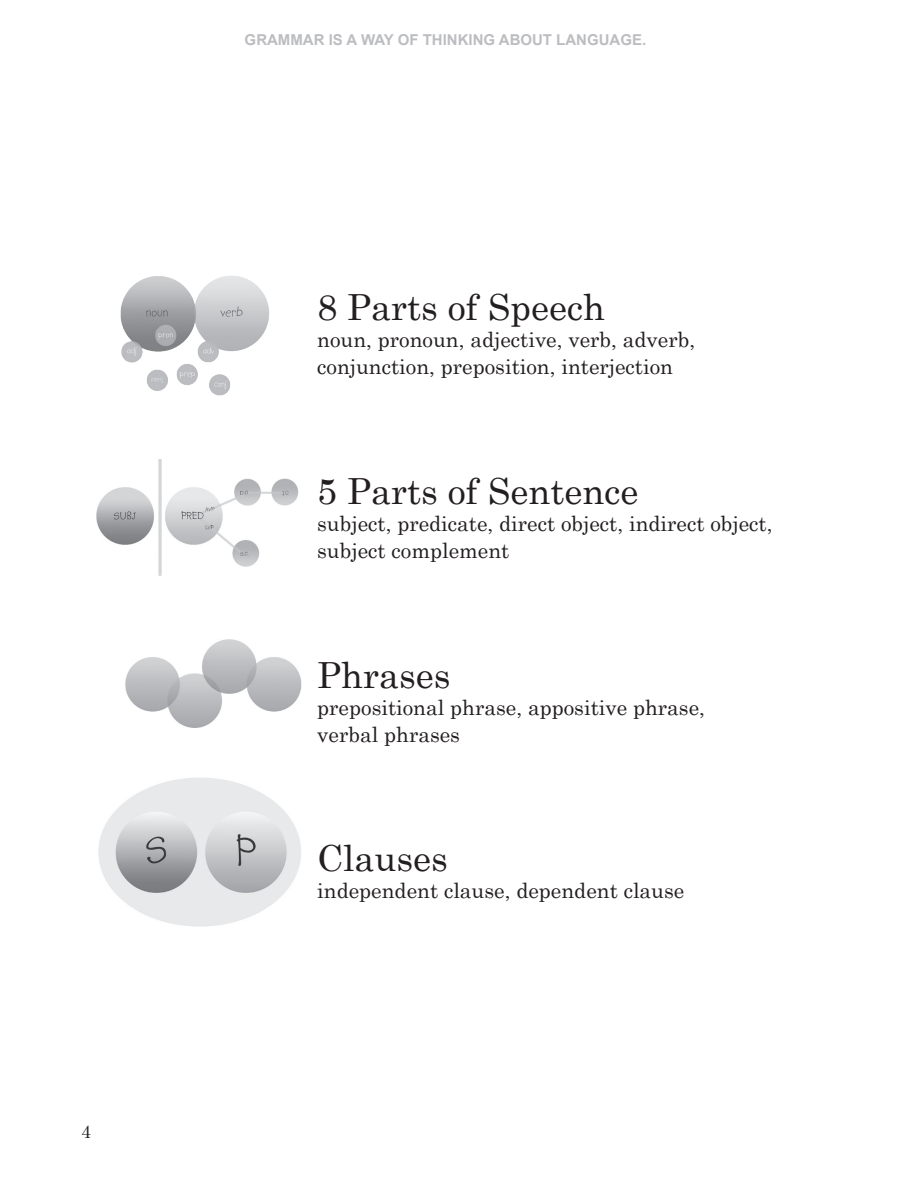
<style>
.page{position:relative;width:918px;height:1188px;background:#fff}
.page>*{position:absolute;margin:0;border:0;box-sizing:border-box;transform-origin:0 0}
.t1{font:36px "Century Schoolbook";color:#231f20}
.t2{font:21px/27px "Century Schoolbook";color:#231f20}
.t3{font:18px "Century";color:#231f20}
.t4{font:700 15px "Arial";color:#bcbdc0}
</style>
<div class="page">
<img style="left:120px;top:276px;width:149px;height:120px">
<img style="left:96px;top:459px;width:203px;height:117px">
<img style="left:125px;top:640px;width:176px;height:88px">
<img style="left:98px;top:777px;width:203px;height:149px">
<p class="t3" style="left:81px;top:1117px;width:12px">4</p>
<p class="t4" style="left:245px;top:30px;width:403px">GRAMMAR IS A WAY OF THINKING ABOUT LANGUAGE.</p>
<p class="t1" style="left:317px;top:285px;width:290px">8 Parts of Speech</p>
<p class="t2" style="left:317px;top:326px;width:380px">noun, pronoun, adjective, verb, adverb, conjunction, preposition, interjection</p>
<p class="t1" style="left:317px;top:469px;width:323px">5 Parts of Sentence</p>
<p class="t2" style="left:317px;top:509px;width:457px">subject, predicate, direct object, indirect object,</p>
<p class="t2" style="left:317px;top:536px;width:194px">subject complement</p>
<p class="t1" style="left:317px;top:652px;width:135px">Phrases</p>
<p class="t2" style="left:317px;top:693px;width:389px">prepositional phrase, appositive phrase,</p>
<p class="t2" style="left:317px;top:720px;width:144px">verbal phrases</p>
<p class="t1" style="left:317px;top:836px;width:132px">Clauses</p>
<p class="t2" style="left:317px;top:877px;width:369px">independent clause, dependent clause</p>
</div>
